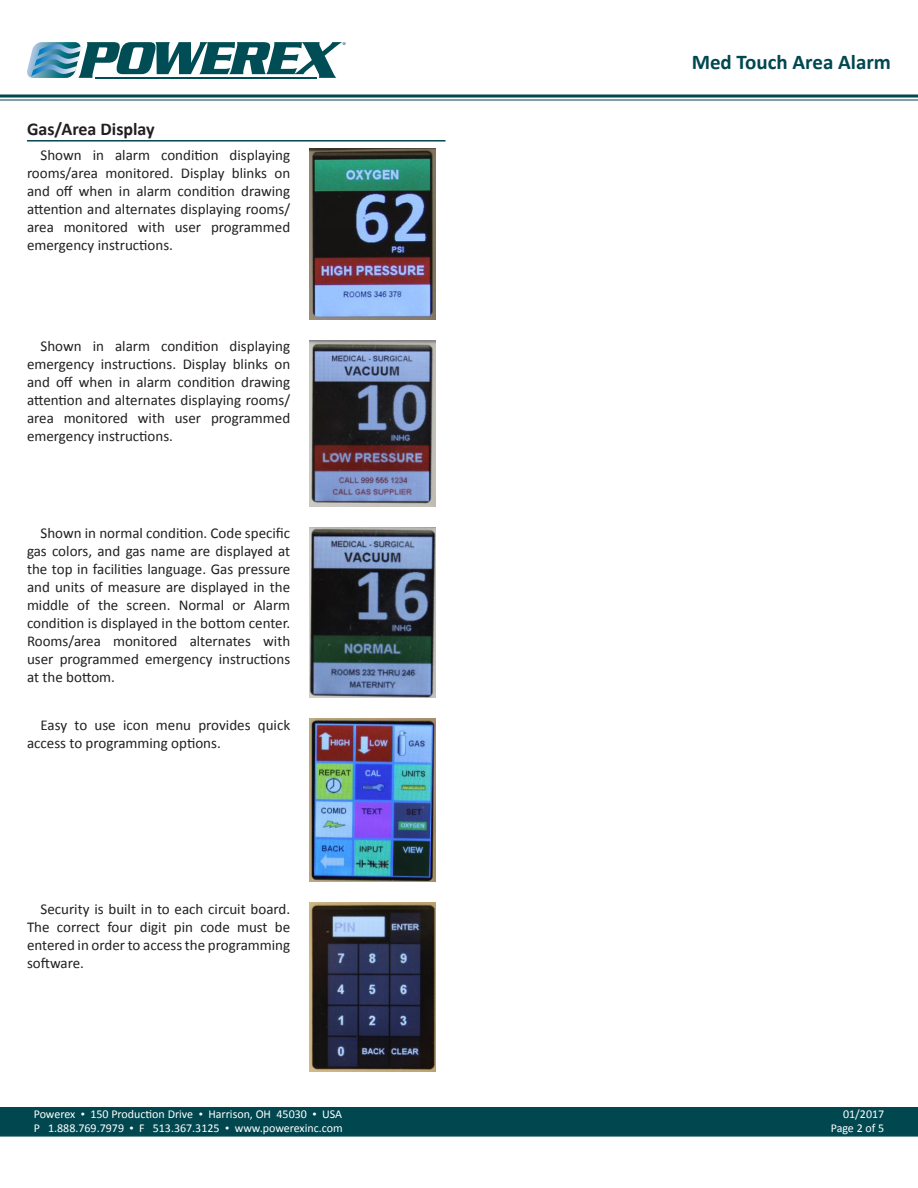
<style>
.page{position:relative;width:918px;height:1188px;background:#fff}
.page>*{position:absolute;margin:0;border:0;box-sizing:border-box;transform-origin:0 0}
.t1{font:700 21px "Calibri";color:#004750}
.t2{font:700 18px "Calibri";color:#231f20}
.t3{font:15px/18px "Calibri";color:#231f20;text-align:justify}
.t4{font:12px/14.4px "Calibri";color:#fff}
.s1{font-family:"Times New Roman"}
</style>
<div class="page">
<svg style="left:27px;top:42px;width:319px;height:36px"></svg>
<svg style="left:0;top:94px;width:918px;height:4px;background:#3f747b"></svg>
<hr style="left:0;top:99px;width:918px;height:2px;background:#004750">
<div style="left:0;top:1107px;width:918px;height:30px;background:#004750"></div>
<hr style="left:27px;top:140px;width:419px;height:2px;background:#004750">
<img style="left:310px;top:149px;width:125px;height:170px">
<img style="left:310px;top:340px;width:125px;height:166px">
<img style="left:310px;top:527px;width:125px;height:171px">
<img style="left:310px;top:719px;width:125px;height:163px">
<img style="left:310px;top:903px;width:125px;height:169px">
<p class="t2" style="left:27px;top:118px;width:129px">Gas/Area Display</p>
<p class="t3" style="left:27px;top:146px;width:265px;text-indent:14px">Shown in alarm condition displaying rooms/area monitored. Display blinks on and off when in alarm condition drawing attention and alternates displaying rooms/ area monitored with user programmed emergency instructions.</p>
<p class="t3" style="left:27px;top:338px;width:265px;text-indent:14px">Shown in alarm condition displaying emergency instructions. Display blinks on and off when in alarm condition drawing attention and alternates displaying rooms/ area monitored with user programmed emergency instructions.</p>
<p class="t3" style="left:27px;top:525px;width:265px;text-indent:14px">Shown in normal condition. Code specific gas colors, and gas name are displayed at the top in facilities language. Gas pressure and units of measure are displayed in the middle of the screen. Normal or Alarm condition is displayed in the bottom center.<br>Rooms/area monitored alternates with user programmed emergency instructions at the bottom.</p>
<p class="t3" style="left:27px;top:716px;width:265px;text-indent:14px">Easy to use icon menu provides quick access to programming options.</p>
<p class="t3" style="left:27px;top:900px;width:265px;text-indent:14px">Security is built in to each circuit board.<br>The correct four digit pin code must be entered in order to access the programming software.</p>
<h1 class="t1" style="left:692px;top:48px;width:201px">Med Touch Area Alarm</h1>
<p class="t4" style="left:34px;top:1106px;width:311px">Powerex <span class="s1">•</span> 150 Production Drive <span class="s1">•</span> Harrison, OH 45030 <span class="s1">•</span> USA<br>P 1.888.769.7979 <span class="s1">•</span> F 513.367.3125 <span class="s1">•</span> www.powerexinc.com</p>
<p class="t4" style="left:843px;top:1106px;width:43px">01/2017</p>
<p class="t4" style="left:831px;top:1121px;width:55px">Page 2 of 5</p>
</div>
